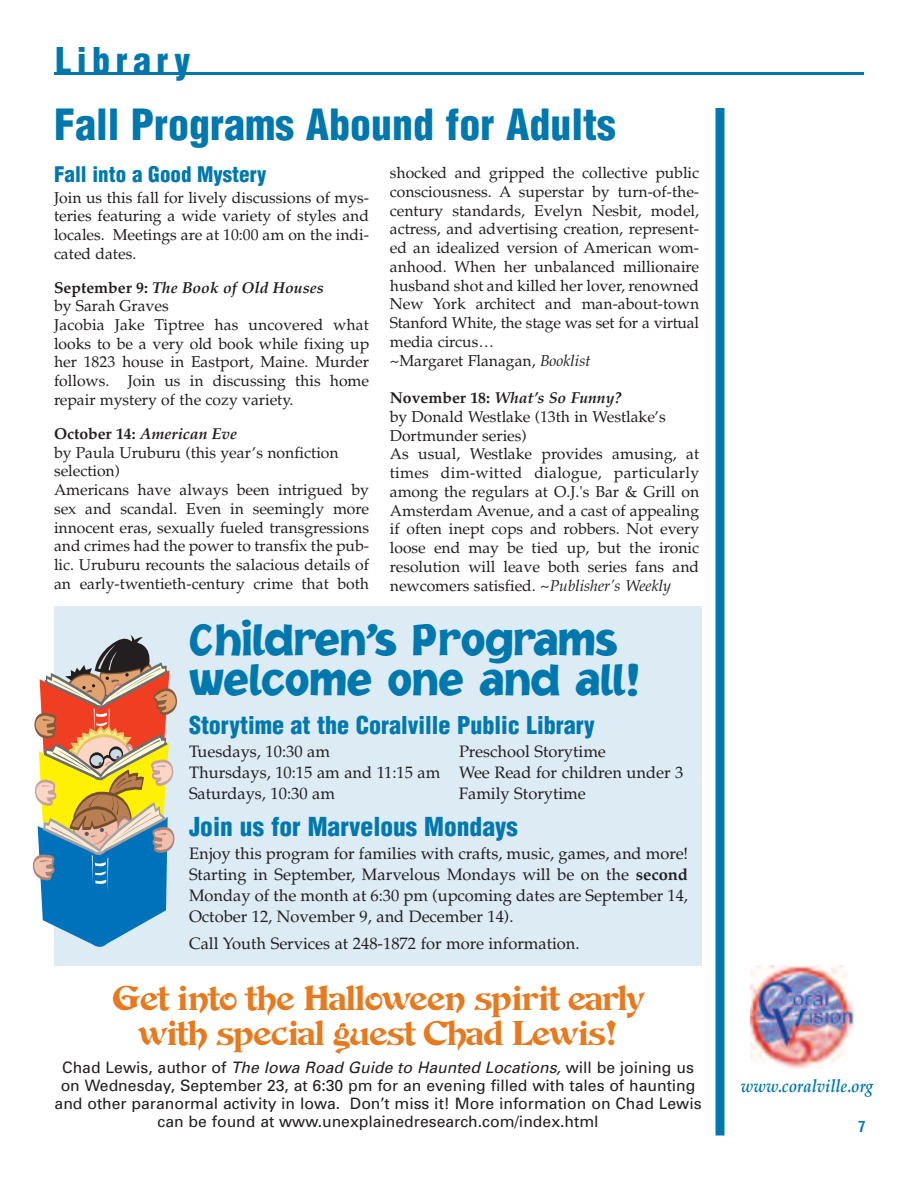
<style>
.page{position:relative;width:918px;height:1188px;background:#fff}
.page>*{position:absolute;margin:0;border:0;box-sizing:border-box;transform-origin:0 0}
.t1{font:900 46.5px/40.5px "Jacoby ICG";color:#0078ae}
.t2{font:900 condensed 42px "Helvetica";color:#0078ae}
.t3{font:36px/34.5px "De Vinne LT Std";letter-spacing:-.02em;color:#e7791e;text-align:center}
.t4{font:900 condensed 36px "Helvetica";letter-spacing:.15em;color:#0078ae}
.t5{font:900 condensed 25.5px "Helvetica";color:#0078ae}
.t6{font:900 condensed 24px "Helvetica";color:#0078ae}
.t7{font:900 condensed 21px "Helvetica";color:#0078ae}
.t8{font:italic 700 18px "Palatino";color:#0078ae;scale:.85 1}
.t9{font:16.5px/21px "Palatino";color:#231f20}
.t10{font:15.75px/18.8px "Palatino";color:#231f20}
.t11{font:15.75px/18px "Univers";color:#231f20;text-align:center}
.t12{font:700 condensed 15px "Helvetica";color:#0078ae}
.s1{font-weight:700}
.s2{font-weight:700;font-style:italic}
.s3{font-style:italic}
</style>
<div class="page">
<div style="left:54px;top:606px;width:648px;height:360px;background:#dcebf4"></div>
<div style="left:716px;top:108px;width:8px;height:1027px;background:#0078ae"></div>
<hr style="left:54px;top:72px;width:810px;height:3px;background:#0078ae">
<img style="left:751px;top:965px;width:103px;height:103px">
<svg style="left:33px;top:635px;width:144px;height:312px"></svg>
<h3 class="t4" style="left:56px;top:40px;width:136px">Library</h3>
<h2 class="t2" style="left:54px;top:100px;width:563px">Fall Programs Abound for Adults</h2>
<h3 class="t7" style="left:54px;top:163px;width:214px">Fall into a Good Mystery</h3>
<p class="t10" style="left:54px;top:188px;width:317px;text-align:justify">Join us this fall for lively discussions of mys&shy;teries featuring a wide variety of styles and locales. Meetings are at 10:00 am on the indi&shy;cated dates.</p>
<p class="t10" style="left:54px;top:278px;width:317px"><span class="s1">September 9:</span> <span class="s2">The Book of Old Houses<br></span>by Sarah Graves<br>Jacobia Jake Tiptree has uncovered what looks to be a very old book while fixing up her 1823 house in Eastport, Maine. Murder follows. Join us in discussing this home repair mystery of the cozy variety.</p>
<p class="t10" style="left:54px;top:424px;width:317px"><span class="s1">October 14:</span> <span class="s2">American Eve<br></span>by Paula Uruburu (this year’s nonfiction selection)<br>Americans have always been intrigued by sex and scandal. Even in seemingly more innocent eras, sexually fueled transgressions and crimes had the power to transfix the pub&shy;lic. Uruburu recounts the salacious details of an early-twentieth-century crime that both</p>
<p class="t10" style="left:390px;top:163px;width:311px">shocked and gripped the collective public consciousness. A superstar by turn-of-the&shy;century standards, Evelyn Nesbit, model, actress, and advertising creation, represent&shy;ed an idealized version of American wom&shy;anhood. When her unbalanced millionaire husband shot and killed her lover, renowned New York architect and man-about-town Stanford White, the stage was set for a virtual media circus…<br>~Margaret Flanagan, <span class="s3">Booklist</span></p>
<p class="t10" style="left:390px;top:388px;width:311px"><span class="s1">November 18:</span> <span class="s2">What’s So Funny?<br></span>by Donald Westlake (13th in Westlake’s Dortmunder series)<br>As usual, Westlake provides amusing, at times dim-witted dialogue, particularly among the regulars at O.J.'s Bar &amp; Grill on Amsterdam Avenue, and a cast of appealing if often inept cops and robbers. Not every loose end may be tied up, but the ironic resolution will leave both series fans and newcomers satisfied. ~<span class="s3">Publisher’s Weekly</span></p>
<h1 class="t1" style="left:189px;top:619px;width:452px">Children’s Programs welcome one and all!</h1>
<h3 class="t6" style="left:189px;top:712px;width:407px">Storytime at the Coralville Public Library</h3>
<p class="t9" style="left:189px;top:741px;width:143px">Tuesdays, 10:30 am</p>
<p class="t9" style="left:189px;top:741px;width:496px;text-indent:270px">Preschool Storytime<br>Thursdays, 10:15 am and 11:15 am Wee Read for children under 3<br>Saturdays, 10:30 am</p>
<p class="t9" style="left:459px;top:783px;width:128px">Family Storytime</p>
<h3 class="t5" style="left:189px;top:813px;width:330px">Join us for Marvelous Mondays</h3>
<p class="t9" style="left:189px;top:843px;width:501px;text-align:justify">Enjoy this program for families with crafts, music, games, and more!<br>Starting in September, Marvelous Mondays will be on the <span class="s1">second </span>Monday of the month at 6:30 pm (upcoming dates are September 14, October 12, November 9, and December 14).</p>
<p class="t9" style="left:189px;top:933px;width:392px">Call Youth Services at 248-1872 for more information.</p>
<h3 class="t3" style="left:112px;top:980px;width:534px">Get into the Halloween spirit early with special guest Chad Lewis!</h3>
<p class="t11" style="left:55px;top:1060px;width:649px">Chad Lewis, author of <span class="s3">The Iowa Road Guide to Haunted Locations,</span> will be joining us on Wednesday, September 23, at 6:30 pm for an evening filled with tales of haunting and other paranormal activity in Iowa. Don’t miss it! More information on Chad Lewis can be found at www.unexplainedresearch.com/index.html</p>
<p class="t8" style="left:741px;top:1075px;width:157px">www.coralville.org</p>
<p class="t12" style="left:858px;top:1118px;width:9px">7</p>
</div>
